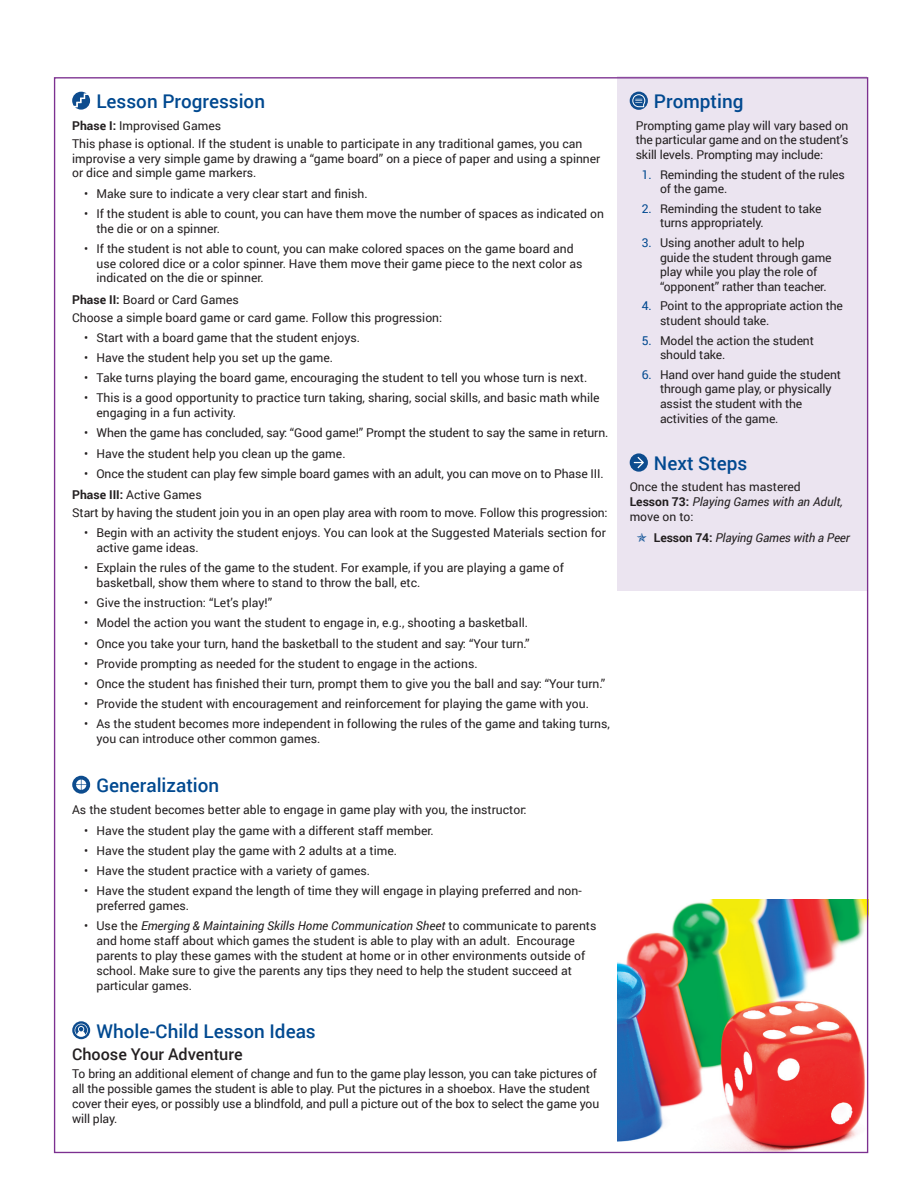
<style>
.page{position:relative;width:918px;height:1188px;background:#fff}
.page>*{position:absolute;margin:0;border:0;box-sizing:border-box;transform-origin:0 0}
.t1{font:500 18.9px "Roboto";color:#014990}
.t2{font:500 16.2px "Roboto";color:#231f20}
.t3{font:12.15px/14.9px "Roboto";color:#231f20}
.t4{font:italic 12.15px "Roboto";letter-spacing:-.01em;color:#231f20}
.s1{font-weight:700}
.s2{font-style:italic}
.s3{color:#014990}
.s4{font-weight:700;font-style:normal}
</style>
<div class="page">
<img style="left:618px;top:899px;width:248px;height:252px">
<svg style="left:72px;top:92px;width:18px;height:18px"></svg>
<svg style="left:72px;top:776px;width:18px;height:18px"></svg>
<svg style="left:76px;top:780px;width:10px;height:10px"></svg>
<svg style="left:72px;top:1021px;width:18px;height:18px"></svg>
<svg style="left:75px;top:1024px;width:13px;height:13px"></svg>
<div style="left:618px;top:77px;width:249px;height:514px;background:#ebe4f0"></div>
<svg style="left:630px;top:92px;width:18px;height:18px"></svg>
<svg style="left:632px;top:94px;width:13px;height:13px"></svg>
<svg style="left:630px;top:453px;width:18px;height:19px"></svg>
<svg style="left:634px;top:457px;width:10px;height:11px"></svg>
<p class="t1" style="left:96px;top:88px;width:170px">Lesson Progression</p>
<p class="t3" style="left:72px;top:116px;width:512px;line-height:18px"><span class="s1">Phase I:</span> Improvised Games<br>This phase is optional. If the student is unable to participate in any traditional games, you can</p>
<p class="t3" style="left:72px;top:150px;width:530px">improvise a very simple game by drawing a “game board” on a piece of paper and using a spinner or dice and simple game markers.</p>
<p class="t3" style="left:84px;top:185px;width:285px">• Make sure to indicate a very clear start and finish.</p>
<p class="t3" style="left:96px;top:206px;width:509px;text-indent:-12px">• If the student is able to count, you can have them move the number of spaces as indicated on the die or on a spinner.</p>
<p class="t3" style="left:96px;top:241px;width:488px;text-indent:-12px">• If the student is not able to count, you can make colored spaces on the game board and use colored dice or a color spinner. Have them move their game piece to the next color as indicated on the die or spinner.</p>
<p class="t3" style="left:72px;top:290px;width:372px;line-height:18px"><span class="s1">Phase II:</span> Board or Card Games<br>Choose a simple board game or card game. Follow this progression:</p>
<p class="t3" style="left:84px;top:330px;width:277px">• Start with a board game that the student enjoys.</p>
<p class="t3" style="left:84px;top:350px;width:250px">• Have the student help you set up the game.</p>
<p class="t3" style="left:84px;top:370px;width:504px">• Take turns playing the board game, encouraging the student to tell you whose turn is next.</p>
<p class="t3" style="left:96px;top:390px;width:505px;text-indent:-12px">• This is a good opportunity to practice turn taking, sharing, social skills, and basic math while engaging in a fun activity.</p>
<p class="t3" style="left:84px;top:425px;width:526px">• When the game has concluded, say: “Good game!” Prompt the student to say the same in return.</p>
<p class="t3" style="left:84px;top:445px;width:263px">• Have the student help you clean up the game.</p>
<p class="t3" style="left:72px;top:462px;width:533px;line-height:21.1px;text-indent:12px">• Once the student can play few simple board games with an adult, you can move on to Phase III.<br><span class="s1">Phase III:</span> Active Games</p>
<p class="t3" style="left:72px;top:505px;width:537px">Start by having the student join you in an open play area with room to move. Follow this progression:</p>
<p class="t3" style="left:96px;top:525px;width:511px;text-indent:-12px">• Begin with an activity the student enjoys. You can look at the Suggested Materials section for active game ideas.</p>
<p class="t3" style="left:96px;top:560px;width:469px;text-indent:-12px">• Explain the rules of the game to the student. For example, if you are playing a game of basketball, show them where to stand to throw the ball, etc.</p>
<p class="t3" style="left:84px;top:595px;width:189px">• Give the instruction: “Let’s play!”</p>
<p class="t3" style="left:84px;top:615px;width:445px">• Model the action you want the student to engage in, e.g., shooting a basketball.</p>
<p class="t3" style="left:84px;top:635px;width:447px">• Once you take your turn, hand the basketball to the student and say: “Your turn.”</p>
<p class="t3" style="left:84px;top:656px;width:395px">• Provide prompting as needed for the student to engage in the actions.</p>
<p class="t3" style="left:84px;top:676px;width:523px">• Once the student has finished their turn, prompt them to give you the ball and say: “Your turn.”</p>
<p class="t3" style="left:84px;top:696px;width:506px">• Provide the student with encouragement and reinforcement for playing the game with you.</p>
<p class="t3" style="left:96px;top:716px;width:515px;text-indent:-12px">• As the student becomes more independent in following the rules of the game and taking turns, you can introduce other common games.</p>
<p class="t1" style="left:96px;top:772px;width:124px">Generalization</p>
<p class="t3" style="left:72px;top:801px;width:456px">As the student becomes better able to engage in game play with you, the instructor:</p>
<p class="t3" style="left:84px;top:823px;width:351px">• Have the student play the game with a different staff member.</p>
<p class="t3" style="left:84px;top:843px;width:314px">• Have the student play the game with 2 adults at a time.</p>
<p class="t3" style="left:84px;top:863px;width:287px">• Have the student practice with a variety of games.</p>
<p class="t3" style="left:96px;top:883px;width:487px;text-indent:-12px">• Have the student expand the length of time they will engage in playing preferred and non&shy;preferred games.</p>
<p class="t3" style="left:96px;top:918px;width:502px;text-indent:-12px">• Use the <span class="s2">Emerging &amp; Maintaining Skills Home Communication Sheet</span> to communicate to parents and home staff about which games the student is able to play with an adult. Encourage parents to play these games with the student at home or in other environments outside of school. Make sure to give the parents any tips they need to help the student succeed at particular games.</p>
<p class="t1" style="left:96px;top:1018px;width:221px">Whole-Child Lesson Ideas</p>
<p class="t2" style="left:72px;top:1043px;width:172px">Choose Your Adventure</p>
<p class="t3" style="left:72px;top:1066px;width:529px">To bring an additional element of change and fun to the game play lesson, you can take pictures of all the possible games the student is able to play. Put the pictures in a shoebox. Have the student cover their eyes, or possibly use a blindfold, and pull a picture out of the box to select the game you will play.</p>
<p class="t1" style="left:654px;top:88px;width:91px">Prompting</p>
<p class="t3" style="left:636px;top:117px;width:214px;text-align:justify">Prompting game play will vary based on the particular game and on the student’s skill levels. Prompting may include:</p>
<p class="t3" style="left:660px;top:166px;width:186px;text-indent:-18px"><span class="s3">1.</span> Reminding the student of the rules of the game.</p>
<p class="t3" style="left:660px;top:200px;width:163px;text-indent:-18px"><span class="s3">2.</span> Reminding the student to take turns appropriately.</p>
<p class="t3" style="left:660px;top:234px;width:173px;text-indent:-18px"><span class="s3">3.</span> Using another adult to help guide the student through game play while you play the role of “opponent” rather than teacher.</p>
<p class="t3" style="left:660px;top:298px;width:184px;text-indent:-18px"><span class="s3">4.</span> Point to the appropriate action the student should take.</p>
<p class="t3" style="left:660px;top:332px;width:155px;text-indent:-18px"><span class="s3">5.</span> Model the action the student should take.</p>
<p class="t3" style="left:660px;top:366px;width:182px;text-indent:-18px"><span class="s3">6.</span> Hand over hand guide the student through game play, or physically assist the student with the activities of the game.</p>
<p class="t1" style="left:654px;top:450px;width:95px">Next Steps</p>
<p class="t3" style="left:630px;top:479px;width:215px">Once the student has mastered<br><span class="s1">Lesson 73:</span> <span class="s2">Playing Games with an Adult, </span>move on to:</p>
<p class="t4" style="left:654px;top:530px;width:197px"><span class="s4">Lesson 74:</span> Playing Games with a Peer</p>
</div>
